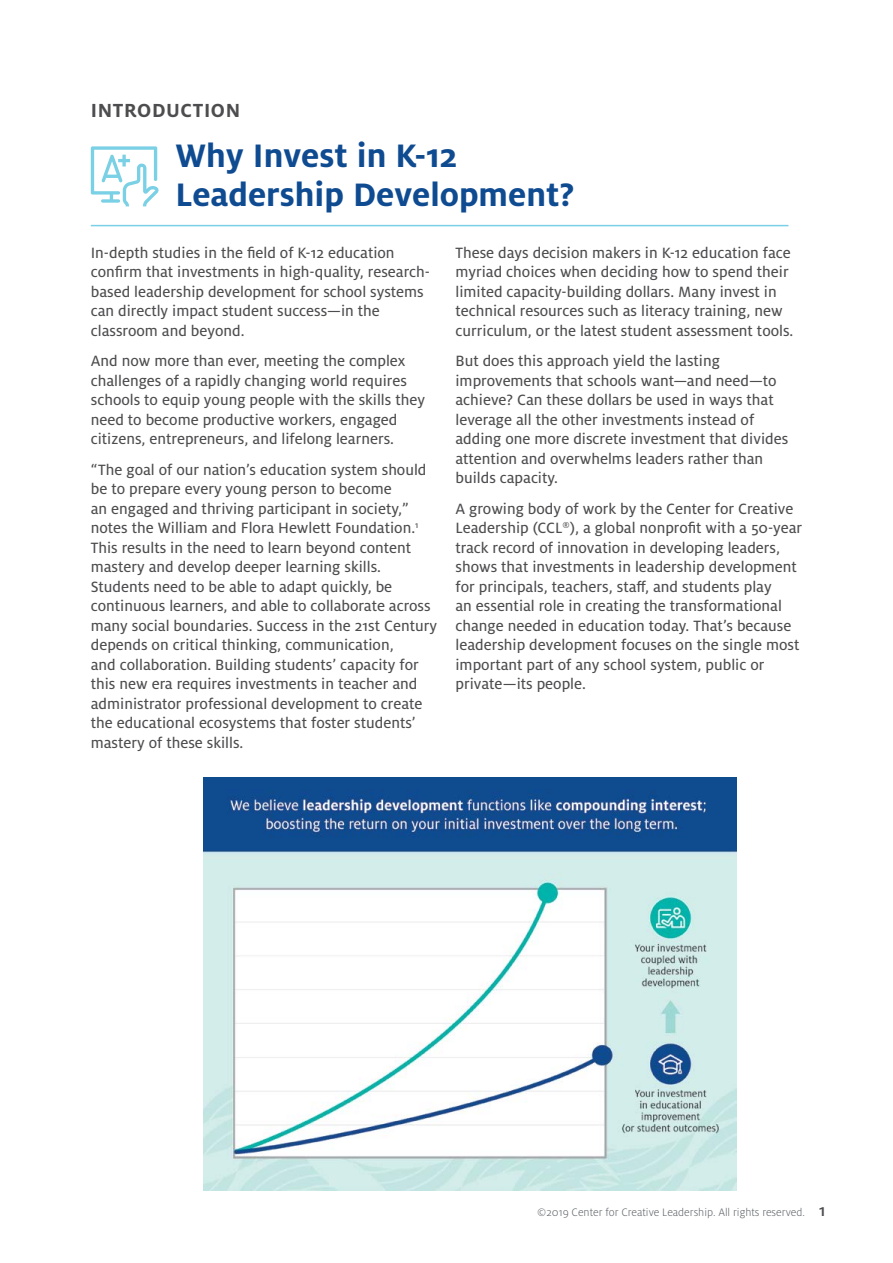
<style>
.page{position:relative;width:893px;height:1263px;background:#fff}
.page>*{position:absolute;margin:0;border:0;box-sizing:border-box;transform-origin:0 0}
.t1{font:700 36px/39px "Milo Pro";color:#0f4b91}
.t2{font:700 21px "Milo Pro";letter-spacing:.03em;color:#4d4d4f}
.t3{font:16.5px/19.5px "Milo Pro Text";color:#4d4d4f}
.t4{font:300 12px "Milo Pro";color:#5e6367}
.s1{font-weight:500;font-size:18px;color:#4d4d4f}
</style>
<div class="page">
<svg style="left:91px;top:146px;width:68px;height:60px"></svg>
<hr style="left:91px;top:225px;width:697px;height:1px;background:#7ad0e4">
<img style="left:203px;top:778px;width:534px;height:412px">
<p class="t2" style="left:91px;top:98px;width:151px">INTRODUCTION</p>
<h1 class="t1" style="left:175px;top:137px;width:400px">Why Invest in K-12<br>Leadership Development?</h1>
<p class="t3" style="left:91px;top:243px;width:341px">In-depth studies in the field of K-12 education confirm that investments in high-quality, research&shy;based leadership development for school systems can directly impact student success—in the classroom and beyond.</p>
<p class="t3" style="left:91px;top:351px;width:336px">And now more than ever, meeting the complex challenges of a rapidly changing world requires schools to equip young people with the skills they need to become productive workers, engaged citizens, entrepreneurs, and lifelong learners.</p>
<p class="t3" style="left:91px;top:460px;width:348px">“The goal of our nation’s education system should be to prepare every young person to become<br>an engaged and thriving participant in society,” notes the William and Flora Hewlett Foundation.<sup>1<br></sup>This results in the need to learn beyond content mastery and develop deeper learning skills.<br>Students need to be able to adapt quickly, be continuous learners, and able to collaborate across many social boundaries. Success in the 21st Century depends on critical thinking, communication,<br>and collaboration. Building students’ capacity for this new era requires investments in teacher and administrator professional development to create the educational ecosystems that foster students’ mastery of these skills.</p>
<p class="t3" style="left:455px;top:243px;width:339px">These days decision makers in K-12 education face myriad choices when deciding how to spend their limited capacity-building dollars. Many invest in technical resources such as literacy training, new curriculum, or the latest student assessment tools.</p>
<p class="t3" style="left:455px;top:351px;width:334px">But does this approach yield the lasting improvements that schools want—and need—to achieve? Can these dollars be used in ways that leverage all the other investments instead of adding one more discrete investment that divides attention and overwhelms leaders rather than builds capacity.</p>
<p class="t3" style="left:455px;top:499px;width:348px">A growing body of work by the Center for Creative Leadership (CCL<sup>®</sup>), a global nonprofit with a 50-year track record of innovation in developing leaders, shows that investments in leadership development for principals, teachers, staff, and students play<br>an essential role in creating the transformational change needed in education today. That’s because leadership development focuses on the single most important part of any school system, public or private—its people.</p>
<p class="t4" style="left:537px;top:1205px;width:290px">©2019 Center for Creative Leadership. All rights reserved. <span class="s1">1</span></p>
</div>
